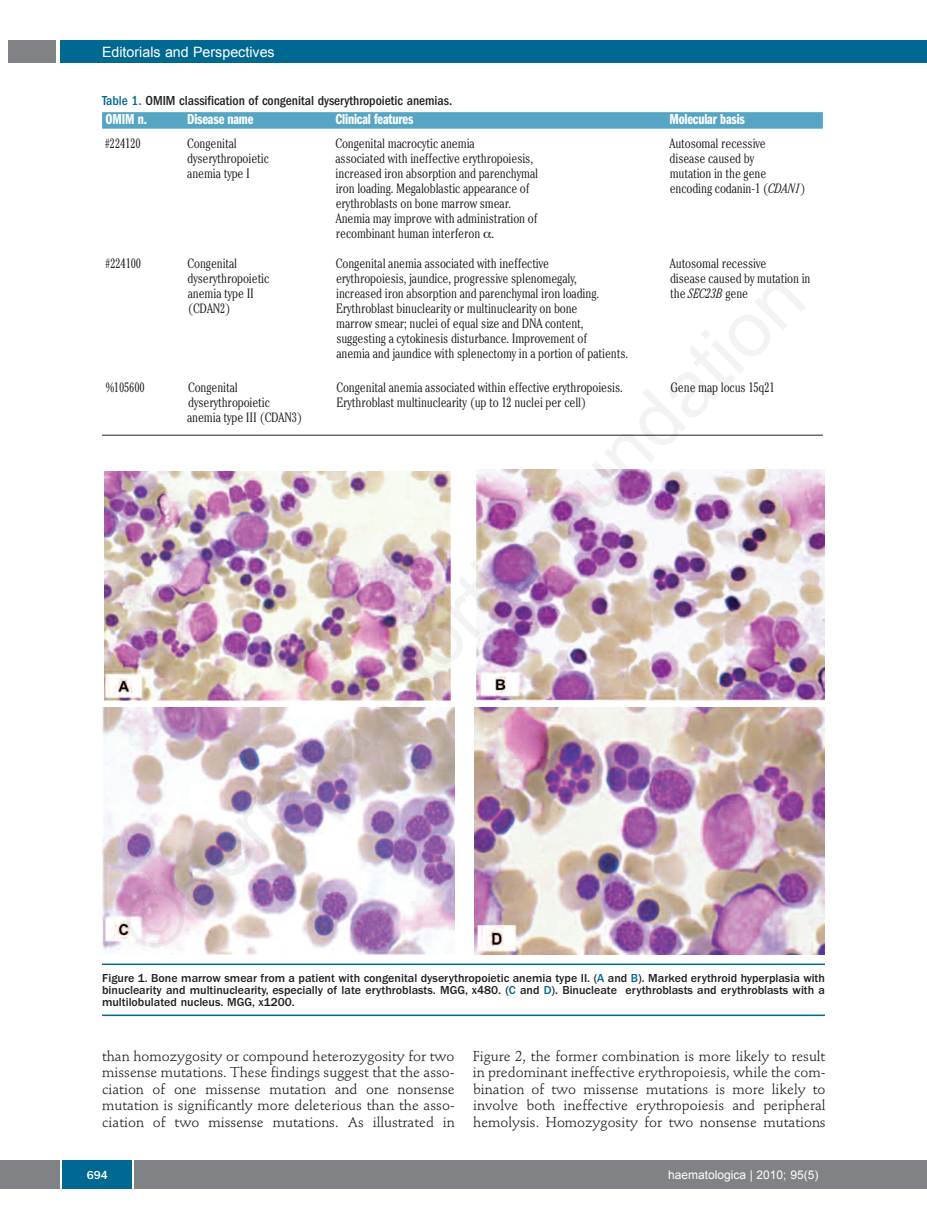
<style>
.page{position:relative;width:927px;height:1225px;background:#fff}
.page>*{position:absolute;margin:0;border:0;box-sizing:border-box;transform-origin:0 0}
.t1{font:15px "Franklin Gothic Demi Cmpr";letter-spacing:-.01em;color:#fff}
.t2{font:14.25px/16.5px "Stempel Schneidler";color:#231f20;text-align:justify}
.t3{font:14.25px "Arial";color:#fff}
.t4{font:300 condensed 13.5px/15px "Cheltenham";letter-spacing:-.01em;color:#231f20}
.t5{font:500 condensed 13.5px "Franklin Gothic";color:#231f20}
.t6{font:500 12px/12px "Franklin Gothic";color:#231f20;text-align:justify}
.t7{font:12px "Arial";color:#fff}
.t8{font:500 12px "Franklin Gothic";color:#fff}
.s1{color:#006991}
.s2{font-style:italic}
</style>
<div class="page">
<div style="left:911px;top:40px;width:16px;height:22px;background:#006991"></div>
<div style="left:910px;top:1160px;width:17px;height:28px;background:#808285"></div>
<div style="left:60px;top:40px;width:852px;height:22px;background:#006991"></div>
<div style="left:9px;top:40px;width:47px;height:22px;background:#808285"></div>
<div style="left:0;top:1160px;width:911px;height:28px;background:#808285"></div>
<div style="left:62px;top:1160px;width:71px;height:28px;background:#006991"></div>
<hr style="left:60px;top:1160px;width:2px;height:28px;background:#fff">
<svg style="left:133px;top:1160px;width:1px;height:28px"></svg>
<div style="left:102px;top:112px;width:721px;height:17px;background:#56a5c4"></div>
<hr style="left:102px;top:435px;width:721px;height:1px;background:#231f20">
<img style="left:104px;top:471px;width:346px;height:230px">
<img style="left:476px;top:469px;width:349px;height:232px">
<img style="left:102px;top:708px;width:352px;height:246px">
<img style="left:474px;top:708px;width:351px;height:246px">
<hr style="left:102px;top:963px;width:723px;height:2px;background:#006991">
<hr style="left:102px;top:1014px;width:723px;height:2px;background:#006991">
<p class="t3" style="left:102px;top:44px;width:174px">Editorials and Perspectives</p>
<p class="t5" style="left:102px;top:96px;width:352px"><span class="s1">Table 1.</span> OMIM classification of congenital dyserythropoietic anemias.</p>
<p class="t1" style="left:105px;top:114px;width:43px">OMIM n.</p>
<p class="t1" style="left:187px;top:114px;width:68px">Disease name</p>
<p class="t1" style="left:335px;top:114px;width:80px">Clinical features</p>
<p class="t1" style="left:669px;top:114px;width:77px">Molecular basis</p>
<p class="t4" style="left:105px;top:137px;width:37px">#224120</p>
<p class="t4" style="left:187px;top:137px;width:51px">Congenital</p>
<p class="t4" style="left:335px;top:137px;width:141px">Congenital macrocytic anemia</p>
<p class="t4" style="left:669px;top:137px;width:98px">Autosomal recessive</p>
<p class="t4" style="left:187px;top:152px;width:83px">dyserythropoietic</p>
<p class="t4" style="left:336px;top:152px;width:199px">associated with ineffective erythropoiesis,</p>
<p class="t4" style="left:670px;top:152px;width:86px">disease caused by</p>
<p class="t4" style="left:187px;top:167px;width:64px">anemia type I</p>
<p class="t4" style="left:336px;top:167px;width:204px">increased iron absorption and parenchymal</p>
<p class="t4" style="left:670px;top:167px;width:98px">mutation in the gene</p>
<p class="t4" style="left:336px;top:182px;width:195px">iron loading. Megaloblastic appearance of</p>
<p class="t4" style="left:670px;top:182px;width:137px">encoding codanin-1 (<span class="s2">CDAN1</span>)</p>
<p class="t4" style="left:336px;top:197px;width:203px">erythroblasts on bone marrow smear.<br>Anemia may improve with administration of recombinant human interferon</p>
<p class="t4" style="left:105px;top:257px;width:37px">#224100</p>
<p class="t4" style="left:188px;top:257px;width:51px">Congenital</p>
<p class="t4" style="left:336px;top:257px;width:215px">Congenital anemia associated with ineffective</p>
<p class="t4" style="left:670px;top:257px;width:98px">Autosomal recessive</p>
<p class="t4" style="left:188px;top:272px;width:83px">dyserythropoietic</p>
<p class="t4" style="left:336px;top:272px;width:242px">erythropoiesis, jaundice, progressive splenomegaly,</p>
<p class="t4" style="left:670px;top:272px;width:142px">disease caused by mutation in</p>
<p class="t4" style="left:188px;top:287px;width:68px">anemia type II</p>
<p class="t4" style="left:336px;top:287px;width:264px">increased iron absorption and parenchymal iron loading.</p>
<p class="t4" style="left:670px;top:287px;width:80px">the <span class="s2">SEC23B</span> gene</p>
<p class="t4" style="left:188px;top:302px;width:44px">(CDAN2)</p>
<p class="t4" style="left:336px;top:302px;width:293px">Erythroblast binuclearity or multinuclearity on bone<br>marrow smear; nuclei of equal size and DNA content, suggesting a cytokinesis disturbance. Improvement of<br>anemia and jaundice with splenectomy in a portion of patients.</p>
<p class="t4" style="left:106px;top:381px;width:40px">%105600</p>
<p class="t4" style="left:188px;top:381px;width:51px">Congenital</p>
<p class="t4" style="left:336px;top:381px;width:288px">Congenital anemia associated within effective erythropoiesis.</p>
<p class="t4" style="left:671px;top:381px;width:106px">Gene map locus 15q21</p>
<p class="t4" style="left:188px;top:396px;width:83px">dyserythropoietic</p>
<p class="t4" style="left:337px;top:396px;width:251px">Erythroblast multinuclearity (up to 12 nuclei per cell)</p>
<p class="t4" style="left:187px;top:411px;width:117px">anemia type III (CDAN3)</p>
<p class="t6" style="left:102px;top:973px;width:724px">Figure 1. Bone marrow smear from a patient with congenital dyserythropoietic anemia type II. (<span class="s1">A</span> and <span class="s1">B</span>). Marked erythroid hyperplasia with binuclearity and multinuclearity, especially of late erythroblasts. MGG, x480. (<span class="s1">C</span> and <span class="s1">D</span>). Binucleate erythro blasts and erythroblasts with a multilobulated nucleus. MGG, x1200.</p>
<p class="t2" style="left:102px;top:1048px;width:354px">than homozygosity or compound heterozygosity for two missense mutations. These findings suggest that the asso&shy;ciation of one missense mutation and one nonsense mutation is significantly more deleterious than the asso&shy;ciation of two missense mutations. As illustrated in</p>
<p class="t2" style="left:473px;top:1048px;width:354px">Figure 2, the former combination is more likely to result in predominant ineffective erythropoiesis, while the com&shy;bination of two missense mutations is more likely to involve both ineffective erythropoiesis and peripheral hemolysis. Homozygosity for two nonsense mutations</p>
<p class="t8" style="left:87px;top:1171px;width:23px">694</p>
<p class="t7" style="left:668px;top:1168px;width:152px">haematologica | 2010; 95(5)</p>
</div>
